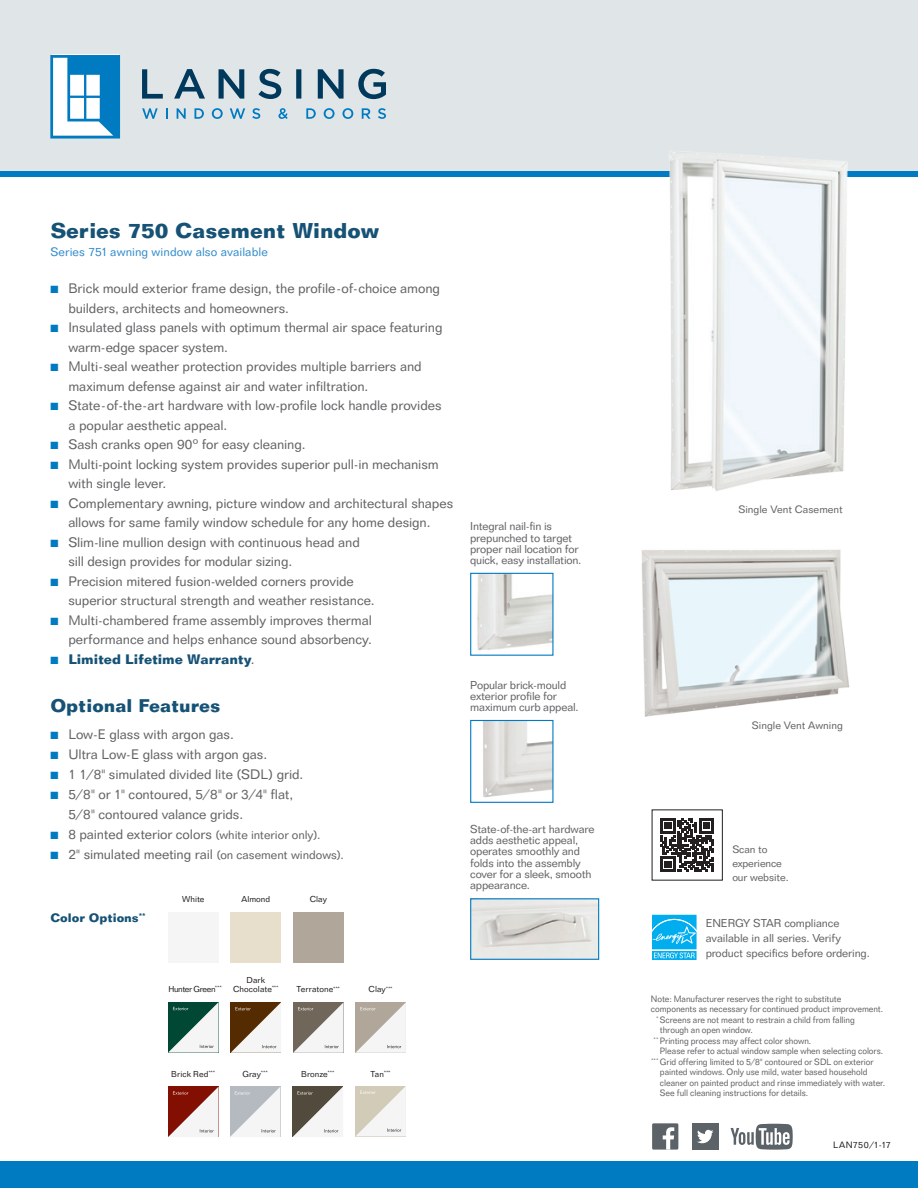
<style>
.page{position:relative;width:918px;height:1188px;background:#fff}
.page>*{position:absolute;margin:0;border:0;box-sizing:border-box;transform-origin:0 0}
.t1{font:700 21px "Folio BT";color:#165275}
.t2{font:700 18px "Folio BT";color:#165275}
.t3{font:13.5px/19.5px "Folio BT";letter-spacing:-.005em;color:#636366}
.t4{font:700 13.5px "Folio BT";letter-spacing:-.01em;color:#165275}
.t5{font:12px "Folio BT";letter-spacing:.005em;color:#328ccb}
.t6{font:700 12px "Folio BT";color:#165275}
.t7{font:11.25px/11.2px "Folio BT";letter-spacing:-.015em;color:#636366}
.t8{font:10.5px/13.5px "Folio BT";letter-spacing:-.01em;color:#636366}
.t9{font:9px "Folio BT";letter-spacing:-.005em;color:#636366;scale:.95 1}
.t10{font:9px "Folio BT";letter-spacing:.045em;color:#231f20}
.t11{font:8.4px/9.6px "Folio BT";letter-spacing:.005em;color:#231f20;text-align:center}
.t12{font:8.4px "Folio BT";letter-spacing:-.04em;color:#231f20}
.s1{color:#007bc2}
.s2{font-weight:400;color:#636366}
.s3{font-size:12px}
</style>
<div class="page">
<div style="left:0;top:0;width:918px;height:173px;background:#e0e6e8"></div>
<div style="left:0;top:1161px;width:918px;height:27px;background:#007bc2"></div>
<svg style="left:142px;top:69px;width:244px;height:30px"></svg>
<svg style="left:142px;top:108px;width:16px;height:11px"></svg>
<svg style="left:166px;top:108px;width:2px;height:11px"></svg>
<svg style="left:177px;top:108px;width:9px;height:11px"></svg>
<svg style="left:194px;top:108px;width:10px;height:11px"></svg>
<svg style="left:212px;top:108px;width:11px;height:11px"></svg>
<svg style="left:230px;top:108px;width:15px;height:11px"></svg>
<svg style="left:252px;top:108px;width:8px;height:11px"></svg>
<svg style="left:278px;top:108px;width:10px;height:11px"></svg>
<svg style="left:306px;top:108px;width:10px;height:11px"></svg>
<svg style="left:324px;top:108px;width:11px;height:11px"></svg>
<svg style="left:342px;top:108px;width:11px;height:11px"></svg>
<svg style="left:362px;top:108px;width:9px;height:11px"></svg>
<svg style="left:378px;top:108px;width:8px;height:11px"></svg>
<svg style="left:50px;top:55px;width:70px;height:84px;background:#7bbadf"></svg>
<div style="left:0;top:172px;width:918px;height:5px;background:#007bc2"></div>
<svg style="left:731px;top:1124px;width:62px;height:26px"></svg>
<div style="left:692px;top:1123px;width:26px;height:27px;background:#5b6368"></div>
<svg style="left:697px;top:1130px;width:16px;height:13px"></svg>
<div style="left:652px;top:1123px;width:26px;height:27px;background:#5b6368"></div>
<svg style="left:663px;top:1127px;width:11px;height:23px"></svg>
<svg style="left:652px;top:914px;width:45px;height:1px"></svg>
<svg style="left:652px;top:915px;width:45px;height:45px;background:#30bdf1"></svg>
<svg style="left:168px;top:1002px;width:51px;height:51px"></svg>
<svg style="left:231px;top:1002px;width:50px;height:51px"></svg>
<svg style="left:293px;top:1002px;width:51px;height:51px"></svg>
<svg style="left:355px;top:1002px;width:51px;height:51px"></svg>
<svg style="left:168px;top:1087px;width:51px;height:50px"></svg>
<div style="left:168px;top:912px;width:51px;height:51px;background:#f5f5f6"></div>
<div style="left:231px;top:912px;width:50px;height:51px;background:#e7dfcc"></div>
<div style="left:293px;top:912px;width:51px;height:51px;background:#b0a79a"></div>
<svg style="left:230px;top:1087px;width:50px;height:50px"></svg>
<svg style="left:293px;top:1087px;width:50px;height:50px"></svg>
<svg style="left:355px;top:1086px;width:51px;height:50px"></svg>
<img style="left:477px;top:575px;width:75px;height:76px">
<div style="left:470px;top:573px;width:84px;height:83px;border:1px solid #007bc2"></div>
<img style="left:483px;top:722px;width:69px;height:76px">
<div style="left:470px;top:720px;width:84px;height:83px;border:1px solid #007bc2"></div>
<img style="left:641px;top:549px;width:208px;height:168px">
<img style="left:646px;top:152px;width:223px;height:339px">
<img style="left:472px;top:900px;width:125px;height:58px">
<div style="left:470px;top:898px;width:129px;height:62px;border:1px solid #007bc2"></div>
<svg style="left:660px;top:818px;width:54px;height:54px"></svg>
<h1 class="t1" style="left:50px;top:217px;width:330px">Series 750 Casement Window</h1>
<p class="t5" style="left:50px;top:244px;width:219px">Series 751 awning window also available</p>
<p class="t3" style="left:68px;top:279px;width:373px;text-indent:-18px"><span class="s1">■</span> Brick mould exterior frame design, the profile-of-choice among builders, architects and homeowners.</p>
<p class="t3" style="left:68px;top:318px;width:376px;text-indent:-18px"><span class="s1">■</span> Insulated glass panels with optimum thermal air space featuring warm-edge spacer system.</p>
<p class="t3" style="left:68px;top:357px;width:355px;text-indent:-18px"><span class="s1">■</span> Multi-seal weather protection provides multiple barriers and maximum defense against air and water infiltration.</p>
<p class="t3" style="left:68px;top:396px;width:375px;text-indent:-18px"><span class="s1">■</span> State-of-the-art hardware with low-profile lock handle provides a popular aesthetic appeal.</p>
<p class="t3" style="left:50px;top:435px;width:257px"><span class="s1">■</span> Sash cranks open 90º for easy cleaning.</p>
<p class="t3" style="left:68px;top:454px;width:372px;text-indent:-18px"><span class="s1">■</span> Multi-point locking system provides superior pull-in mechanism with single lever.</p>
<p class="t3" style="left:50px;top:493px;width:405px;text-align:center"><span class="s1">■</span> Complementary awning, picture window and architectural shapes allows for same family window schedule for any home design.</p>
<p class="t3" style="left:68px;top:532px;width:293px;text-indent:-18px"><span class="s1">■</span> Slim-line mullion design with continuous head and sill design provides for modular sizing.</p>
<p class="t3" style="left:68px;top:571px;width:308px;text-indent:-18px"><span class="s1">■</span> Precision mitered fusion-welded corners provide superior structural strength and weather resistance.</p>
<p class="t3" style="left:50px;top:610px;width:323px;text-align:right"><span class="s1">■</span> Multi-chambered frame assembly improves thermal performance and helps enhance sound absorbency.</p>
<p class="t4" style="left:50px;top:651px;width:206px"><span class="s1">■</span> Limited Lifetime Warranty<span class="s2">.</span></p>
<h2 class="t2" style="left:50px;top:694px;width:171px">Optional Features</h2>
<p class="t3" style="left:50px;top:724px;width:185px"><span class="s1">■</span> Low-E glass with argon gas.</p>
<p class="t3" style="left:50px;top:744px;width:218px"><span class="s1">■</span> Ultra Low-E glass with argon gas.</p>
<p class="t3" style="left:50px;top:764px;width:255px"><span class="s1">■</span> 1 1/8" simulated divided lite (SDL) grid.</p>
<p class="t3" style="left:68px;top:784px;width:226px;line-height:20.1px;text-indent:-18px"><span class="s1">■</span> 5/8" or 1" contoured, 5/8" or 3/4" flat,<br>5/8" contoured valance grids.</p>
<p class="t3" style="left:50px;top:824px;width:272px"><span class="s1">■</span> 8 painted exterior colors <span class="s3">(white interior only).</span></p>
<p class="t3" style="left:50px;top:844px;width:295px"><span class="s1">■</span> 2" simulated meeting rail <span class="s3">(on casement windows).</span></p>
<p class="t6" style="left:50px;top:910px;width:97px">Color Options<sup>**</sup></p>
<p class="t11" style="left:182px;top:894px;width:24px">White</p>
<p class="t11" style="left:241px;top:894px;width:30px">Almond</p>
<p class="t11" style="left:310px;top:894px;width:19px">Clay</p>
<p class="t7" style="left:470px;top:521px;width:113px">Integral nail-fin is prepunched to target proper nail location for quick, easy installation.</p>
<p class="t7" style="left:470px;top:679px;width:110px">Popular brick-mould exterior profile for maximum curb appeal.</p>
<p class="t7" style="left:470px;top:823px;width:126px">State-of-the-art hardware adds aesthetic appeal, operates smoothly and folds into the assembly cover for a sleek, smooth appearance.</p>
<p class="t12" style="left:168px;top:984px;width:55px">Hunter Green<sup>***</sup></p>
<p class="t11" style="left:233px;top:975px;width:47px">Dark<br>Chocolate<sup>***</sup></p>
<p class="t11" style="left:297px;top:985px;width:45px">Terratone<sup>***</sup></p>
<p class="t11" style="left:369px;top:985px;width:26px">Clay<sup>***</sup></p>
<p class="t11" style="left:171px;top:1069px;width:46px">Brick Red<sup>***</sup></p>
<p class="t11" style="left:242px;top:1069px;width:27px">Gray<sup>***</sup></p>
<p class="t11" style="left:301px;top:1069px;width:35px">Bronze<sup>***</sup></p>
<p class="t11" style="left:371px;top:1069px;width:22px">Tan<sup>***</sup></p>
<p class="t8" style="left:738px;top:503px;width:106px">Single Vent Casement</p>
<p class="t8" style="left:752px;top:718px;width:93px">Single Vent Awning</p>
<p class="t8" style="left:732px;top:843px;width:58px">Scan to experience our website.</p>
<p class="t7" style="left:706px;top:915px;width:166px;line-height:15px">ENERGY STAR compliance available in all series. Verify product specifics before ordering.</p>
<p class="t9" style="left:651px;top:993px;width:202px">Note: Manufacturer reserves the right to substitute</p>
<p class="t9" style="left:651px;top:1003px;width:246px">components as necessary for continued product improvement.</p>
<p class="t9" style="left:656px;top:1014px;width:211px"><sup>*</sup> Screens are not meant to restrain a child from falling</p>
<p class="t9" style="left:660px;top:1024px;width:99px">through an open window.</p>
<p class="t9" style="left:654px;top:1035px;width:167px"><sup>**</sup> Printing process may affect color shown.</p>
<p class="t9" style="left:660px;top:1045px;width:237px">Please refer to actual window sample when selecting colors.</p>
<p class="t9" style="left:651px;top:1056px;width:236px"><sup>***</sup> Grid offering limited to 5/8" contoured or SDL on exterior</p>
<p class="t9" style="left:660px;top:1066px;width:220px">painted windows. Only use mild, water based household</p>
<p class="t9" style="left:660px;top:1077px;width:239px">cleaner on painted product and rinse immediately with water.</p>
<p class="t9" style="left:660px;top:1087px;width:158px">See full cleaning instructions for details.</p>
<p class="t10" style="left:833px;top:1139px;width:59px">LAN750/1-17</p>
</div>
